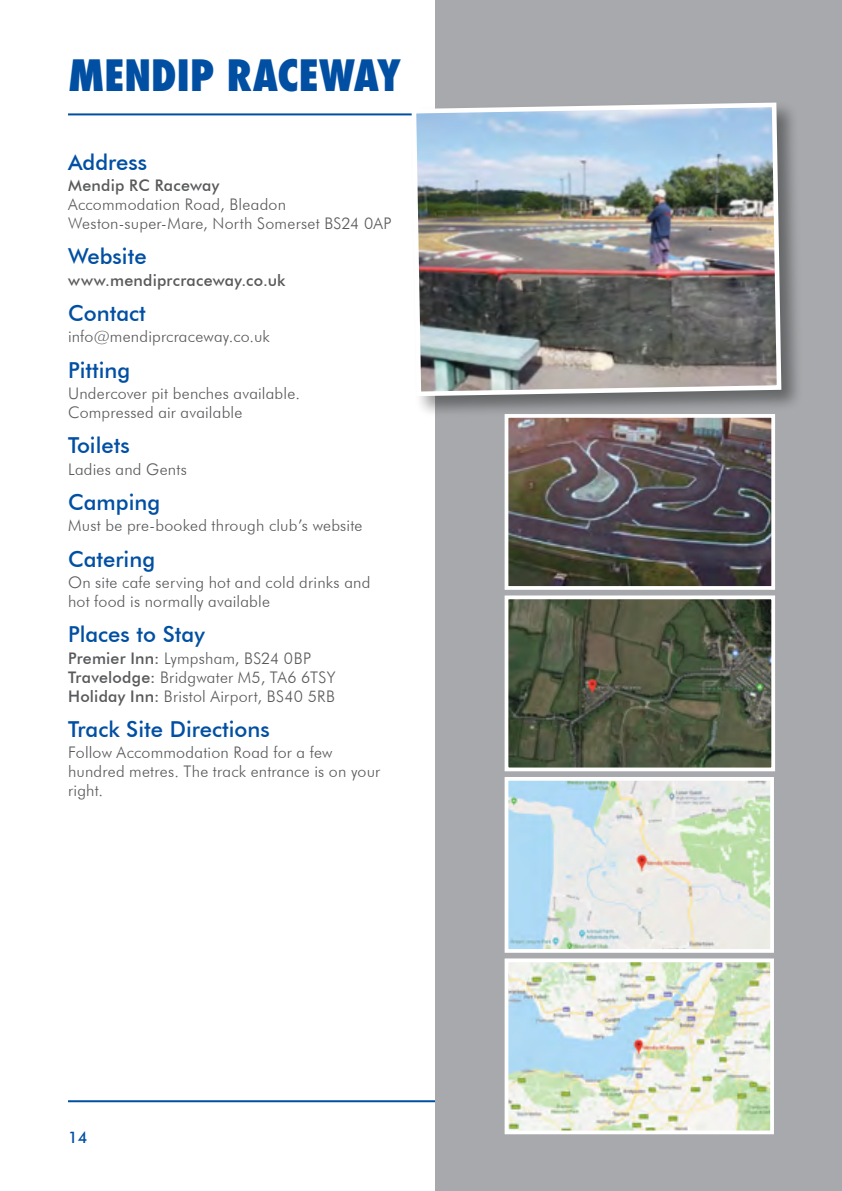
<style>
.page{position:relative;width:842px;height:1191px;background:#fff}
.page>*{position:absolute;margin:0;border:0;box-sizing:border-box;transform-origin:0 0}
.t1{font:800 condensed 42px "Futura";letter-spacing:.005em;color:#004fa3}
.t2{font:500 22px "Futura BT";color:#004fa3}
.t3{font:300 16px/19px "Futura BT";letter-spacing:.015em;color:#58595b}
.t4{font:500 16px "Futura BT";letter-spacing:.015em;color:#58595b}
.t5{font:500 16px "Futura BT";color:#004fa3}
.s1{font-weight:500}
</style>
<div class="page">
<hr style="left:68px;top:113px;width:774px;height:2px;background:#004fa3">
<hr style="left:68px;top:1100px;width:774px;height:2px;background:#004fa3">
<div style="left:435px;top:0;width:407px;height:1191px;background:#a7a9ac"></div>
<img style="left:510px;top:963px;width:259px;height:166px">
<div style="left:505px;top:958px;width:269px;height:176px;border:4px solid #fff"></div>
<img style="left:510px;top:600px;width:260px;height:166px">
<div style="left:505px;top:595px;width:270px;height:176px;border:4px solid #fff"></div>
<img style="left:510px;top:782px;width:259px;height:165px">
<div style="left:505px;top:777px;width:269px;height:175px;border:4px solid #fff"></div>
<img style="left:510px;top:419px;width:260px;height:166px">
<div style="left:505px;top:414px;width:270px;height:176px;border:4px solid #fff"></div>
<div style="left:409px;top:99px;width:394px;height:318px;background:#000;opacity:.4"></div>
<img style="left:409px;top:100px;width:375px;height:298px">
<h1 class="t1" style="left:68px;top:47px;width:334px">MENDIP RACEWAY</h1>
<h2 class="t2" style="left:68px;top:149px;width:81px">Address</h2>
<p class="t4" style="left:68px;top:176px;width:153px">Mendip RC Raceway</p>
<p class="t3" style="left:68px;top:195px;width:325px">Accommodation Road, Bleadon<br>Weston-super-Mare, North Somerset BS24 0AP</p>
<h2 class="t2" style="left:68px;top:243px;width:80px">Website</h2>
<p class="t4" style="left:68px;top:270px;width:219px">www.mendiprcraceway.co.uk</p>
<h2 class="t2" style="left:68px;top:300px;width:79px">Contact</h2>
<p class="t3" style="left:68px;top:327px;width:203px">info@mendiprcraceway.co.uk</p>
<h2 class="t2" style="left:68px;top:356px;width:64px">Pitting</h2>
<p class="t3" style="left:68px;top:384px;width:233px">Undercover pit benches available.<br>Compressed air available</p>
<h2 class="t2" style="left:68px;top:432px;width:63px">Toilets</h2>
<p class="t3" style="left:68px;top:459px;width:120px">Ladies and Gents</p>
<h2 class="t2" style="left:68px;top:489px;width:94px">Camping</h2>
<p class="t3" style="left:68px;top:516px;width:296px">Must be pre-booked through club’s website</p>
<h2 class="t2" style="left:68px;top:545px;width:89px">Catering</h2>
<p class="t3" style="left:68px;top:572px;width:304px">On site cafe serving hot and cold drinks and hot food is normally available</p>
<h2 class="t2" style="left:68px;top:621px;width:138px">Places to Stay</h2>
<p class="t3" style="left:68px;top:648px;width:269px"><span class="s1">Premier Inn:</span> Lympsham, BS24 0BP<br><span class="s1">Travelodge:</span> Bridgwater M5, TA6 6TSY<br><span class="s1">Holiday Inn:</span> Bristol Airport, BS40 5RB</p>
<h2 class="t2" style="left:68px;top:715px;width:203px">Track Site Directions</h2>
<p class="t3" style="left:68px;top:743px;width:314px">Follow Accommodation Road for a few hundred metres. The track entrance is on your right.</p>
<p class="t5" style="left:68px;top:1127px;width:21px">14</p>
</div>
